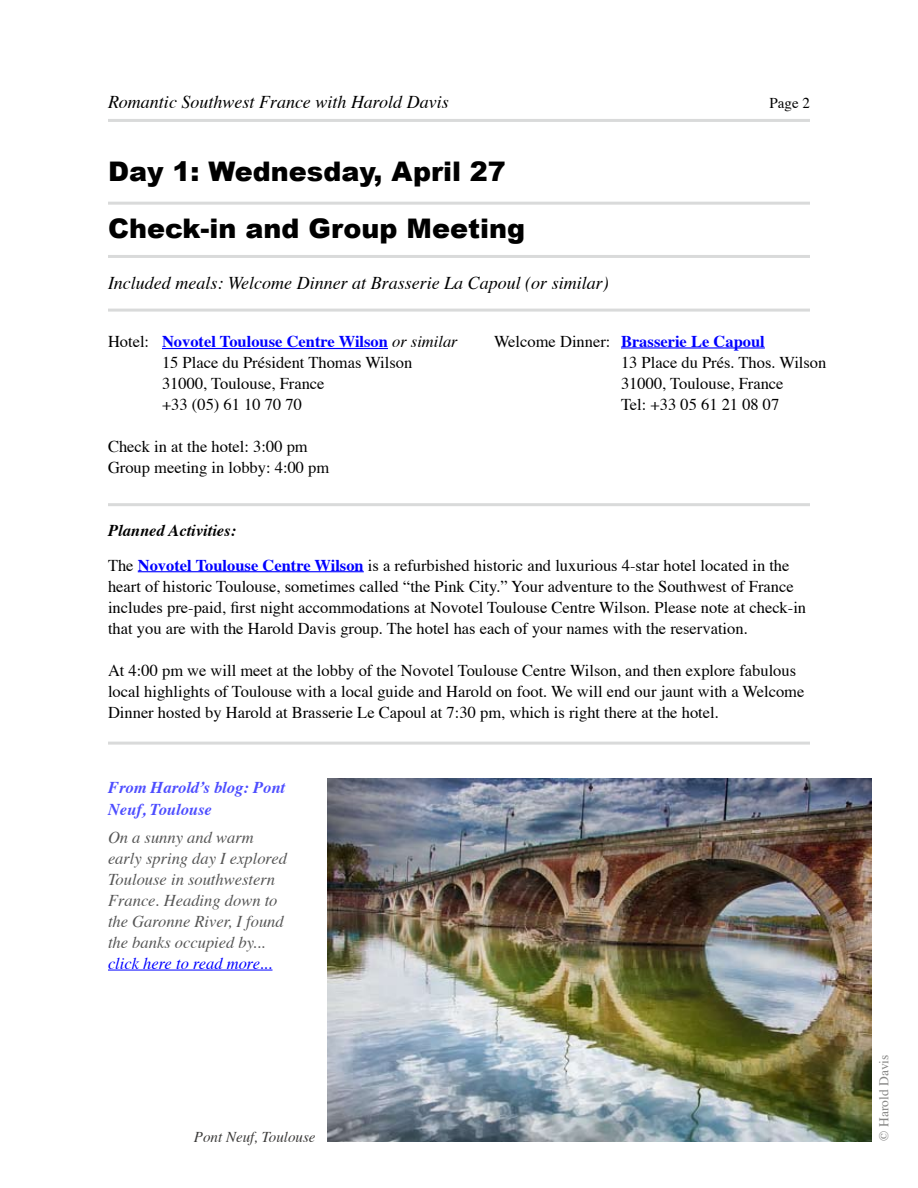
<style>
.page{position:relative;width:918px;height:1188px;background:#fff}
.page>*{position:absolute;margin:0;border:0;box-sizing:border-box;transform-origin:0 0}
.t1{font:900 27px "Arial";color:#000}
.t2{font:italic 18px "Times";color:#000}
.t3{font:16.5px/21px "Times";color:#000}
.t4{font:italic 16.5px/21px "Times";color:#565656}
.t5{font:italic 700 16.5px/21.6px "Times";color:#4d4dff}
.t6{font:italic 16.5px "Times";color:#00f}
.t7{font:700 16.5px "Times";color:#00f}
.t8{font:italic 15px "Times";color:#3c3b3a}
.t9{font:15px "Times";color:#000}
.t10{font:13.5px "Times";color:#878786}
.s1{font-weight:700;color:#00f}
.s2{font-style:italic}
.s3{font-weight:700;font-style:italic}
</style>
<div class="page">
<hr style="left:108px;top:119px;width:702px;height:3px;background:#d9dada">
<hr style="left:162px;top:348px;width:226px;height:1px;background:#00f">
<hr style="left:108px;top:503px;width:702px;height:3px;background:#d9dada">
<hr style="left:621px;top:347px;width:144px;height:2px;background:#00f">
<hr style="left:138px;top:571px;width:226px;height:1px;background:#00f">
<hr style="left:108px;top:742px;width:702px;height:3px;background:#d9dada">
<hr style="left:108px;top:202px;width:702px;height:3px;background:#d9dada">
<hr style="left:108px;top:309px;width:702px;height:3px;background:#d9dada">
<hr style="left:108px;top:255px;width:702px;height:3px;background:#d9dada">
<hr style="left:108px;top:970px;width:165px;height:1px;background:#00f">
<img style="left:327px;top:778px;width:544px;height:363px">
<p class="t2" style="left:108px;top:86px;width:342px">Romantic Southwest France with Harold Davis</p>
<p class="t9" style="left:770px;top:89px;width:31px">Page</p>
<h1 class="t1" style="left:108px;top:157px;width:400px">Day 1: Wednesday, April 27</h1>
<h1 class="t1" style="left:108px;top:213px;width:419px">Check-in and Group Meeting</h1>
<p class="t2" style="left:108px;top:267px;width:502px">Included meals: Welcome Dinner at Brasserie La Capoul (or similar)</p>
<p class="t3" style="left:162px;top:330px;width:297px;text-indent:-54px">Hotel: <span class="s1">Novotel Toulouse Centre Wilson</span> <span class="s2">or similar<br></span>15 Place du Président Thomas Wilson<br>31000, Toulouse, France<br>+33 (05) 61 10 70 70</p>
<p class="t3" style="left:108px;top:435px;width:223px">Check in at the hotel: 3:00 pm<br>Group meeting in lobby: 4:00 pm</p>
<p class="t3" style="left:494px;top:329px;width:118px">Welcome Dinner:</p>
<p class="t7" style="left:621px;top:326px;width:145px">Brasserie Le Capoul</p>
<p class="t3" style="left:621px;top:350px;width:207px">13 Place du Prés. Thos. Wilson<br>31000, Toulouse, France<br>Tel: +33 05 61 21 08 07</p>
<p class="t3" style="left:108px;top:512px;width:683px;line-height:34.5px"><span class="s3">Planned Activities:<br></span>The <span class="s1">Novotel Toulouse Centre Wilson</span> is a refurbished historic and luxurious 4-star hotel located in the</p>
<p class="t3" style="left:108px;top:574px;width:700px">heart of historic Toulouse, sometimes called “the Pink City.” Your adventure to the Southwest of France includes pre-paid, first night accommodations at Novotel Toulouse Centre Wilson. Please note at check-in that you are with the Harold Davis group. The hotel has each of your names with the reservation.</p>
<p class="t3" style="left:108px;top:658px;width:698px">At 4:00 pm we will meet at the lobby of the Novotel Toulouse Centre Wilson, and then explore fabulous local highlights of Toulouse with a local guide and Harold on foot. We will end our jaunt with a Welcome<br>Dinner hosted by Harold at Brasserie Le Capoul at 7:30 pm, which is right there at the hotel.</p>
<p class="t5" style="left:108px;top:776px;width:179px">From Harold’s blog: Pont<br>Neuf, Toulouse</p>
<p class="t4" style="left:108px;top:826px;width:181px">On a sunny and warm early spring day I explored<br>Toulouse in southwestern<br>France. Heading down to the Garonne River, I found the banks occupied by...</p>
<p class="t6" style="left:108px;top:948px;width:166px">click here to read more...</p>
<p class="t8" style="left:194px;top:1124px;width:123px">Pont Neuf, Toulouse</p>
<p class="t10" style="left:871px;top:1141px;width:87px;rotate:-90deg">© Harold Davis</p>
</div>
